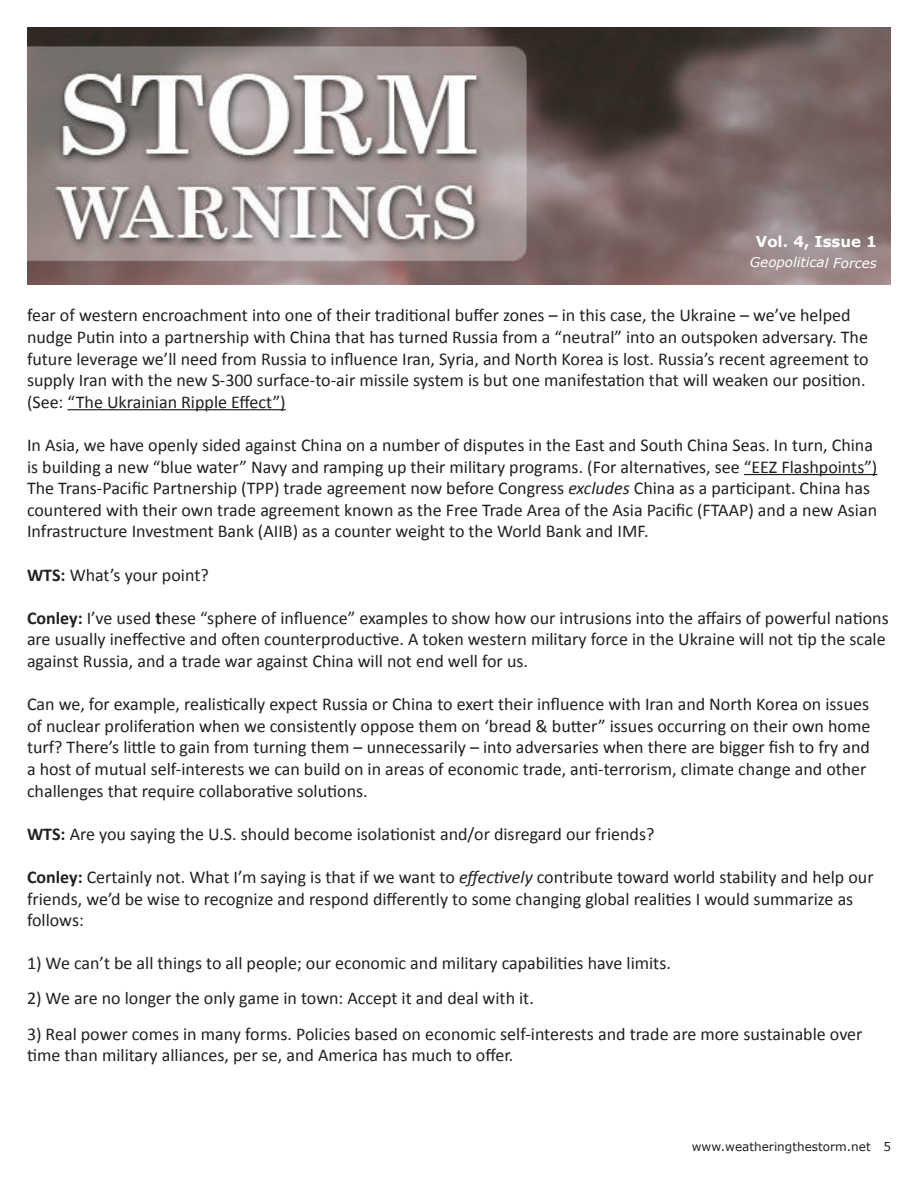
<style>
.page{position:relative;width:918px;height:1188px;background:#fff}
.page>*{position:absolute;margin:0;border:0;box-sizing:border-box;transform-origin:0 0}
.t1{font:18px/21.6px "Calibri";color:#231f20}
.t2{font:700 15px "Verdana";color:#fff}
.t3{font:italic 13.5px "Verdana";color:#fff}
.t4{font:12px "Verdana";color:#231f20}
.s1{font-style:italic}
.s2{font-weight:700}
</style>
<div class="page">
<img style="left:27px;top:27px;width:864px;height:257px">
<hr style="left:68px;top:409px;width:218px;height:1px;background:#231f20">
<hr style="left:744px;top:474px;width:133px;height:1px;background:#231f20">
<p class="t2" style="left:756px;top:232px;width:123px">Vol. 4, Issue 1</p>
<p class="t3" style="left:750px;top:254px;width:129px">Geopolitical Forces</p>
<p class="t1" style="left:27px;top:305px;width:843px">fear of western encroachment into one of their traditional buffer zones – in this case, the Ukraine – we’ve helped nudge Putin into a partnership with China that has turned Russia from a “neutral” into an outspoken adversary. The future leverage we’ll need from Russia to influence Iran, Syria, and North Korea is lost. Russia’s recent agreement to supply Iran with the new S-300 surface-to-air missile system is but one manifestation that will weaken our position. (See: “The Ukrainian Ripple Effect”)</p>
<p class="t1" style="left:27px;top:434px;width:852px">In Asia, we have openly sided against China on a number of disputes in the East and South China Seas. In turn, China is building a new “blue water” Navy and ramping up their military programs. (For alternatives, see “EEZ Flashpoints”)<br>The Trans-Pacific Partnership (TPP) trade agreement now before Congress <span class="s1">excludes</span> China as a participant. China has countered with their own trade agreement known as the Free Trade Area of the Asia Pacific (FTAAP) and a new Asian Infrastructure Investment Bank (AIIB) as a counter weight to the World Bank and IMF.</p>
<p class="t1" style="left:27px;top:564px;width:183px"><span class="s2">WTS:</span> What’s your point?</p>
<p class="t1" style="left:27px;top:607px;width:863px"><span class="s2">Conley:</span> I’ve used <span class="s2">t</span>hese “sphere of influence” examples to show how our intrusions into the affairs of powerful nations are usually ineffective and often counterproductive. A token western military force in the Ukraine will not tip the scale against Russia, and a trade war against China will not end well for us.</p>
<p class="t1" style="left:27px;top:693px;width:845px">Can we, for example, realistically expect Russia or China to exert their influence with Iran and North Korea on issues of nuclear proliferation when we consistently oppose them on ‘bread &amp; butter” issues occurring on their own home turf? There’s little to gain from turning them – unnecessarily – into adversaries when there are bigger fish to fry and a host of mutual self-interests we can build on in areas of economic trade, anti-terrorism, climate change and other challenges that require collaborative solutions.</p>
<p class="t1" style="left:27px;top:823px;width:629px"><span class="s2">WTS:</span> Are you saying the U.S. should become isolationist and/or disregard our friends?</p>
<p class="t1" style="left:27px;top:866px;width:848px"><span class="s2">Conley:</span> Certainly not. What I’m saying is that if we want to <span class="s1">effectively</span> contribute toward world stability and help our friends, we’d be wise to recognize and respond differently to some changing global realities I would summarize as follows:</p>
<p class="t1" style="left:27px;top:953px;width:645px">1) We can’t be all things to all people; our economic and military capabilities have limits.</p>
<p class="t1" style="left:27px;top:988px;width:508px">2) We are no longer the only game in town: Accept it and deal with it.</p>
<p class="t1" style="left:27px;top:1023px;width:837px">3) Real power comes in many forms. Policies based on economic self-interests and trade are more sustainable over time than military alliances, per se, and America has much to offer.</p>
<p class="t4" style="left:692px;top:1139px;width:201px">www.weatheringthestorm.net 5</p>
</div>
